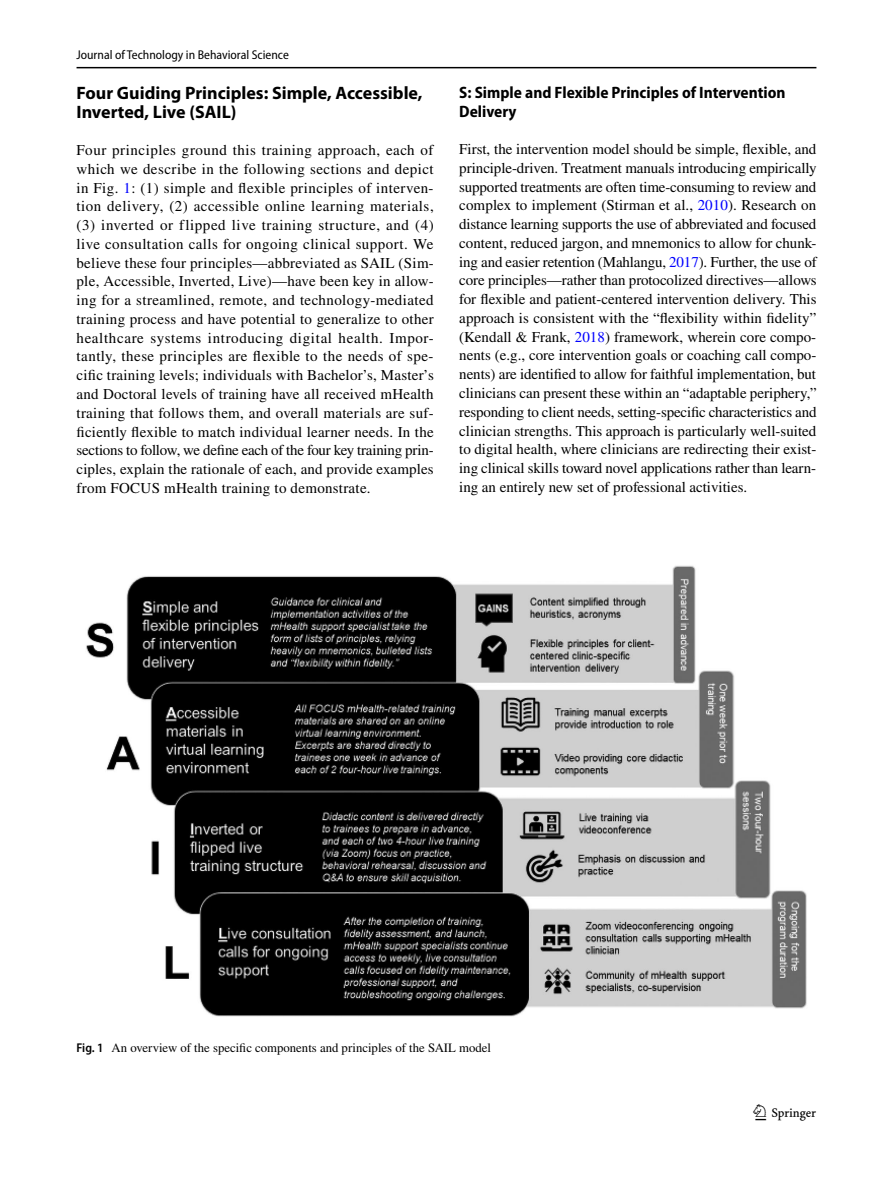
<style>
.page{position:relative;width:893px;height:1187px;background:#fff}
.page>*{position:absolute;margin:0;border:0;box-sizing:border-box;transform-origin:0 0}
.t1{font:22.5px "Springnew Regular 3";color:#000}
.t2{font:700 18px/18.8px "Myriad Pro";color:#000}
.t3{font:700 semi-condensed 16.5px/18.8px "Myriad Pro";color:#000}
.t4{font:15px/18.8px "STIX";color:#000;text-align:justify}
.t5{font:12.75px "STIX";color:#000}
.t6{font:semi-condensed 12.75px "Myriad Pro";color:#000}
.s1{color:#00f}
.s2{font-family:"Myriad Pro";font-weight:600;font-stretch:semi-condensed}
</style>
<div class="page">
<hr style="left:77px;top:67px;width:739px;height:1px;background:#000">
<img style="left:86px;top:565px;width:721px;height:452px">
<p class="t6" style="left:77px;top:48px;width:214px">Journal of Technology in Behavioral Science</p>
<p class="t2" style="left:77px;top:83px;width:347px">Four Guiding Principles: Simple, Accessible,<br>Inverted, Live (SAIL)</p>
<p class="t4" style="left:77px;top:142px;width:359px">Four principles ground this training approach, each of which we describe in the following sections and depict in Fig. <span class="s1">1</span>: (1) simple and flexible principles of interven&shy;tion delivery, (2) accessible online learning materials, (3) inverted or flipped live training structure, and (4) live consultation calls for ongoing clinical support. We believe these four principles—abbreviated as SAIL (Sim&shy;ple, Accessible, Inverted, Live)—have been key in allow&shy;ing for a streamlined, remote, and technology-mediated training process and have potential to generalize to other healthcare systems introducing digital health. Impor&shy;tantly, these principles are flexible to the needs of spe&shy;cific training levels; individuals with Bachelor’s, Master’s and Doctoral levels of training have all received mHealth training that follows them, and overall materials are suf&shy;ficiently flexible to match individual learner needs. In the sections to follow, we define each of the four key training prin&shy;ciples, explain the rationale of each, and provide examples from FOCUS mHealth training to demonstrate.</p>
<p class="t3" style="left:459px;top:83px;width:328px">S: Simple and Flexible Principles of Intervention<br>Delivery</p>
<p class="t4" style="left:459px;top:141px;width:359px">First, the intervention model should be simple, flexible, and principle-driven. Treatment manuals introducing empirically supported treatments are often time-consuming to review and complex to implement (Stirman et al., <span class="s1">2010</span>). Research on distance learning supports the use of abbreviated and focused content, reduced jargon, and mnemonics to allow for chunk&shy;ing and easier retention (Mahlangu, <span class="s1">2017</span>). Further, the use of core principles—rather than protocolized directives—allows for flexible and patient-centered intervention delivery. This approach is consistent with the “flexibility within fidelity” (Kendall &amp; Frank, <span class="s1">2018</span>) framework, wherein core compo&shy;nents (e.g., core intervention goals or coaching call compo&shy;nents) are identified to allow for faithful implementation, but clinicians can present these within an “adaptable periphery,” responding to client needs, setting-specific characteristics and clinician strengths. This approach is particularly well-suited to digital health, where clinicians are redirecting their exist&shy;ing clinical skills toward novel applications rather than learn&shy;ing an entirely new set of professional activities.</p>
<p class="t5" style="left:77px;top:1039px;width:416px"><span class="s2">Fig. 1</span> An overview of the specific components and principles of the SAIL model</p>
<h1 class="t1" style="left:755px;top:1104px;width:62px">1 3</h1>
</div>
